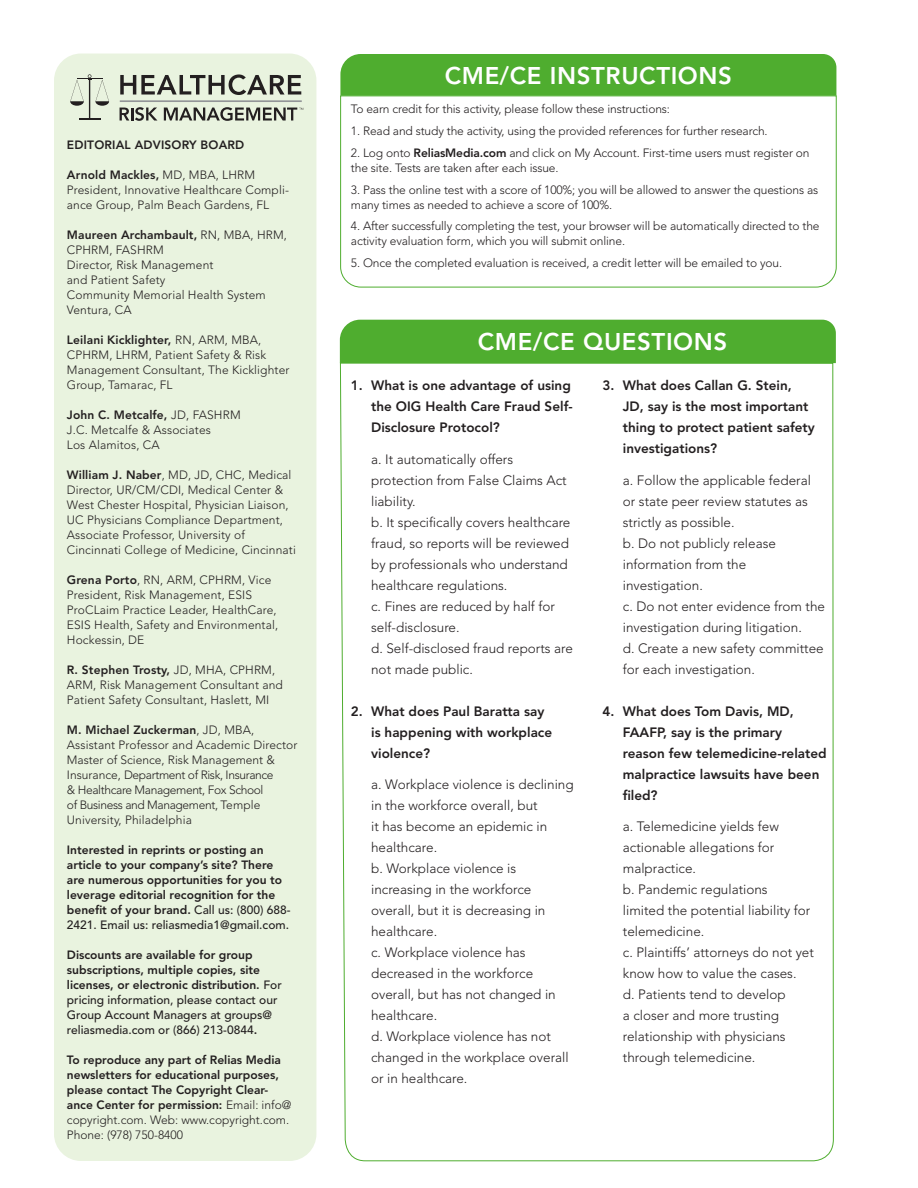
<style>
.page{position:relative;width:918px;height:1188px;background:#fff}
.page>*{position:absolute;margin:0;border:0;box-sizing:border-box;transform-origin:0 0}
.t1{font:800 24px "Avenir";letter-spacing:.025em;color:#fff}
.CE_Answers{font:300 13.5px/21px "Avenir";color:#231f20}
.CE_Questions{font:800 13.5px/21px "Avenir";color:#231f20}
.t2{font:300 12px/15px "Avenir";letter-spacing:.01em;color:#231f20}
.t3{font:800 12px/15px "Avenir";color:#231f20}
.t4{font:300 12px/15px "Avenir";letter-spacing:-.01em;color:#231f20}
.s1{font-weight:800}
.s2{font-weight:500}
.s3{font-weight:300}
</style>
<div class="page">
<div style="left:54px;top:54px;width:262px;height:1107px;background:#e9f3df;border-radius:27px"></div>
<hr style="left:120px;top:100px;width:182px;height:2px;background:#939598">
<svg style="left:120px;top:74px;width:181px;height:21px"></svg>
<svg style="left:120px;top:107px;width:37px;height:14px"></svg>
<svg style="left:164px;top:107px;width:139px;height:14px"></svg>
<svg style="left:70px;top:74px;width:39px;height:45px"></svg>
<div style="left:340px;top:54px;width:496px;height:42px;background:#4fad2f"></div>
<svg style="left:340px;top:96px;width:497px;height:191px"></svg>
<div style="left:340px;top:320px;width:496px;height:43px;background:#4fad2f"></div>
<svg style="left:340px;top:363px;width:494px;height:799px"></svg>
<p class="t3" style="left:67px;top:138px;width:179px">EDITORIAL ADVISORY BOARD</p>
<p class="t2" style="left:67px;top:168px;width:224px"><span class="s1">Arnold Mackles,</span> MD, MBA, LHRM<br>President, Innovative Healthcare Compli&shy;ance Group, Palm Beach Gardens, FL</p>
<p class="t2" style="left:67px;top:228px;width:222px"><span class="s1">Maureen Archambault,</span> RN, MBA, HRM,<br>CPHRM, FASHRM<br>Director, Risk Management<br>and Patient Safety<br>Community Memorial Health System<br>Ventura, CA</p>
<p class="t2" style="left:67px;top:333px;width:224px"><span class="s1">Leilani Kicklighter,</span> RN, ARM, MBA,<br>CPHRM, LHRM, Patient Safety &amp; Risk<br>Management Consultant, The Kicklighter<br>Group, Tamarac, FL</p>
<p class="t2" style="left:67px;top:408px;width:175px"><span class="s1">John C. Metcalfe,</span> JD, FASHRM<br>J.C. Metcalfe &amp; Associates<br>Los Alamitos, CA</p>
<p class="t2" style="left:67px;top:468px;width:230px"><span class="s1">William J. Naber</span>, MD, JD, CHC, Medical Director, UR/CM/CDI, Medical Center &amp; West Chester Hospital, Physician Liaison, UC Physicians Compliance Department, Associate Professor, University of Cincinnati College of Medicine, Cincinnati</p>
<p class="t2" style="left:67px;top:573px;width:213px"><span class="s1">Grena Porto</span>, RN, ARM, CPHRM, Vice<br>President, Risk Management, ESIS<br>ProCLaim Practice Leader, HealthCare,<br>ESIS Health, Safety and Environmental,<br>Hockessin, DE</p>
<p class="t2" style="left:67px;top:663px;width:217px"><span class="s1">R. Stephen Trosty,</span> JD, MHA, CPHRM,<br>ARM, Risk Management Consultant and<br>Patient Safety Consultant, Haslett, MI</p>
<p class="t2" style="left:67px;top:723px;width:232px"><span class="s1">M. Michael Zuckerman</span>, JD, MBA, Assistant Professor and Academic Director Master of Science, Risk Management &amp; Insurance, Department of Risk, Insurance<br>&amp; Healthcare Management, Fox School<br>of Business and Management, Temple University, Philadelphia</p>
<p class="t3" style="left:67px;top:843px;width:225px">Interested in reprints or posting an article to your company’s site? There are numerous opportunities for you to leverage editorial recognition for the benefit of your brand. <span class="s2">Call us: (800) 688- 2421. Email us: reliasmedia1@gmail.com.</span></p>
<p class="t3" style="left:67px;top:948px;width:216px">Discounts are available for group subscriptions, multiple copies, site licenses, or electronic distribution. <span class="s2">For pricing information, please contact our Group Account Managers at groups@ reliasmedia.com or (866) 213-0844</span>.</p>
<p class="t3" style="left:67px;top:1053px;width:226px">To reproduce any part of Relias Media newsletters for educational purposes, please contact The Copyright Clear&shy;ance Center for permission: <span class="s3">Email: info@ copyright.com. Web: www.copyright.com.<br>Phone: (978) 750-8400</span></p>
<h1 class="t1" style="left:445px;top:61px;width:289px">CME/CE INSTRUCTIONS</h1>
<p class="t4" style="left:351px;top:102px;width:321px">To earn credit for this activity, please follow these instructions:</p>
<p class="t4" style="left:351px;top:124px;width:418px">1. Read and study the activity, using the provided references for further research.</p>
<p class="t4" style="left:351px;top:145px;width:460px">2. Log onto <span class="s1">ReliasMedia.com</span> and click on My Account. First-time users must register on the site. Tests are taken after each issue.</p>
<p class="t4" style="left:351px;top:182px;width:469px">3. Pass the online test with a score of 100%; you will be allowed to answer the questions as many times as needed to achieve a score of 100%.</p>
<p class="t4" style="left:351px;top:219px;width:470px">4. After successfully completing the test, your browser will be automatically directed to the activity evaluation form, which you will submit online.</p>
<p class="t4" style="left:351px;top:256px;width:433px">5. Once the completed evaluation is received, a credit letter will be emailed to you.</p>
<h1 class="t1" style="left:478px;top:328px;width:251px">CME/CE QUESTIONS</h1>
<p class="CE_Questions" style="left:371px;top:375px;width:203px;text-indent:-20px">1. What is one advantage of using the OIG Health Care Fraud Self-<br>Disclosure Protocol?</p>
<p class="CE_Answers" style="left:371px;top:448px;width:197px">a. It automatically offers protection from False Claims Act liability.</p>
<p class="CE_Answers" style="left:371px;top:511px;width:201px">b. It specifically covers healthcare fraud, so reports will be reviewed by professionals who understand healthcare regulations.</p>
<p class="CE_Answers" style="left:371px;top:595px;width:185px">c. Fines are reduced by half for self-disclosure.</p>
<p class="CE_Answers" style="left:371px;top:637px;width:203px">d. Self-disclosed fraud reports are not made public.</p>
<p class="CE_Questions" style="left:371px;top:700px;width:183px;text-indent:-20px">2. What does Paul Baratta say is happening with workplace violence?</p>
<p class="CE_Answers" style="left:371px;top:774px;width:204px">a. Workplace violence is declining in the workforce overall, but<br>it has become an epidemic in healthcare.</p>
<p class="CE_Answers" style="left:371px;top:858px;width:176px">b. Workplace violence is increasing in the workforce overall, but it is decreasing in healthcare.</p>
<p class="CE_Answers" style="left:371px;top:942px;width:186px">c. Workplace violence has decreased in the workforce overall, but has not changed in healthcare.</p>
<p class="CE_Answers" style="left:371px;top:1026px;width:199px">d. Workplace violence has not changed in the workplace overall or in healthcare.</p>
<p class="CE_Questions" style="left:623px;top:375px;width:194px;text-indent:-20px">3. What does Callan G. Stein,<br>JD, say is the most important thing to protect patient safety investigations?</p>
<p class="CE_Answers" style="left:623px;top:469px;width:190px">a. Follow the applicable federal or state peer review statutes as strictly as possible.</p>
<p class="CE_Answers" style="left:623px;top:532px;width:155px">b. Do not publicly release information from the investigation.</p>
<p class="CE_Answers" style="left:623px;top:595px;width:204px">c. Do not enter evidence from the investigation during litigation.</p>
<p class="CE_Answers" style="left:623px;top:637px;width:202px">d. Create a new safety committee for each investigation.</p>
<p class="CE_Questions" style="left:623px;top:700px;width:205px;text-indent:-20px">4. What does Tom Davis, MD,<br>FAAFP, say is the primary reason few telemedicine-related malpractice lawsuits have been filed?</p>
<p class="CE_Answers" style="left:623px;top:816px;width:158px">a. Telemedicine yields few actionable allegations for malpractice.</p>
<p class="CE_Answers" style="left:623px;top:879px;width:189px">b. Pandemic regulations limited the potential liability for telemedicine.</p>
<p class="CE_Answers" style="left:623px;top:942px;width:193px">c. Plaintiffs’ attorneys do not yet know how to value the cases.</p>
<p class="CE_Answers" style="left:623px;top:984px;width:164px">d. Patients tend to develop a closer and more trusting relationship with physicians through telemedicine.</p>
</div>
